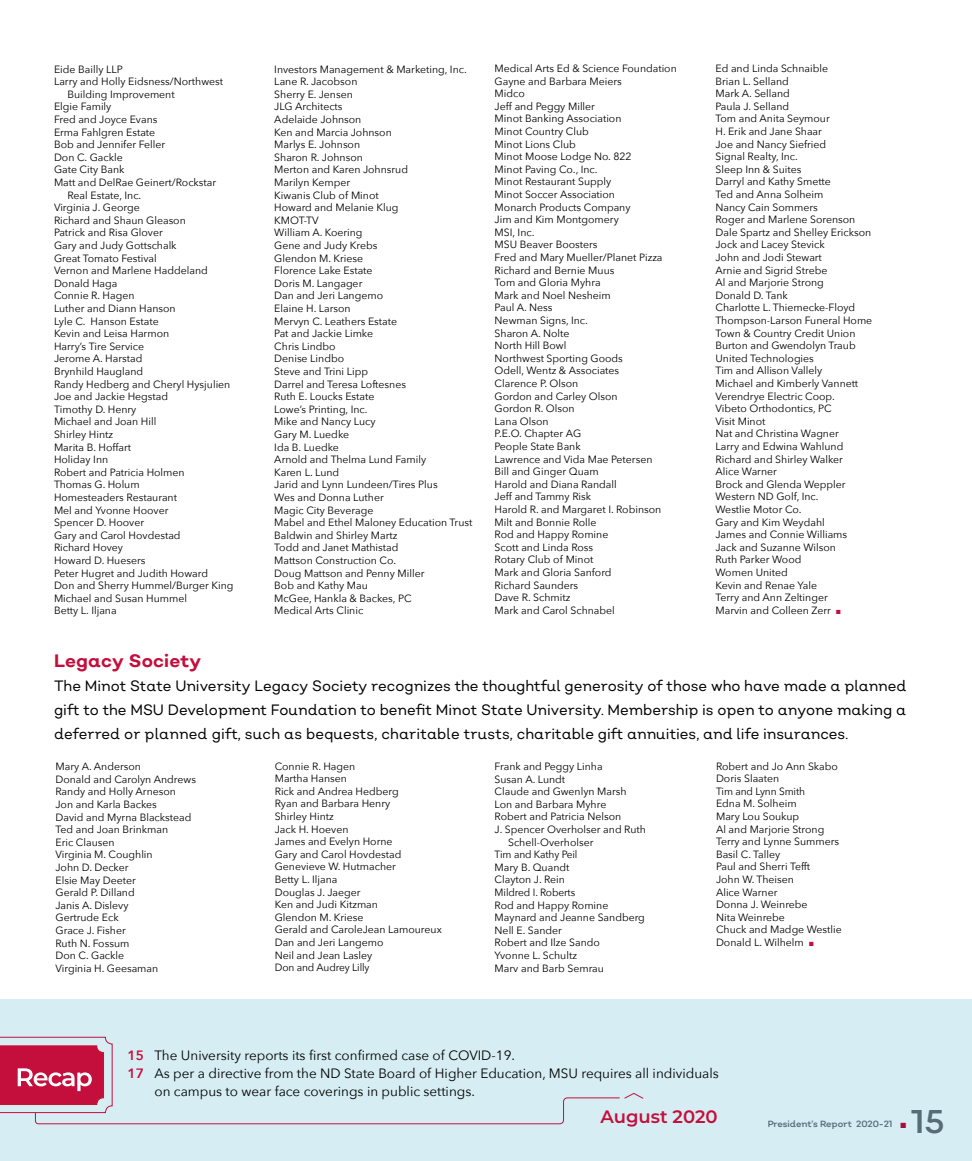
<style>
.page{position:relative;width:972px;height:1161px;background:#fff}
.page>*{position:absolute;margin:0;border:0;box-sizing:border-box;transform-origin:0 0}
.t1{font:33px "Nutmeg";color:#6a747b}
.t2{font:700 18px "Nutmeg";letter-spacing:.01em;color:#c40f3d}
.t3{font:600 18px "Montserrat";color:#c40f3d}
.t4{font:15px/24px "Nutmeg";color:#000;text-align:justify;scale:.95 1}
.t5{font:13.5px "Avenir Next";color:#000}
.t6{font:10.5px/12.6px "Avenir Next";color:#000}
.t7{font:9px "Nutmeg";letter-spacing:-.01em;color:#6a747b}
.s1{color:#c40f3d}
.s2{font-weight:600;color:#c40f3d}
</style>
<div class="page">
<div style="left:0;top:999px;width:972px;height:162px;background:#d6eef3"></div>
<svg style="left:0;top:1037px;width:644px;height:88px"></svg>
<p class="t6" style="left:54px;top:62px;width:70px">Eide Bailly LLP</p>
<p class="t6" style="left:54px;top:75px;width:171px">Larry and Holly Eidsness/Northwest</p>
<p class="t6" style="left:68px;top:87px;width:109px">Building Improvement</p>
<p class="t6" style="left:54px;top:100px;width:59px">Elgie Family</p>
<p class="t6" style="left:54px;top:113px;width:105px">Fred and Joyce Evans</p>
<p class="t6" style="left:54px;top:125px;width:103px">Erma Fahlgren Estate</p>
<p class="t6" style="left:54px;top:138px;width:113px">Bob and Jennifer Feller</p>
<p class="t6" style="left:54px;top:150px;width:70px">Don C. Gackle</p>
<p class="t6" style="left:54px;top:163px;width:72px">Gate City Bank</p>
<p class="t6" style="left:54px;top:176px;width:164px">Matt and DelRae Geinert/Rockstar</p>
<p class="t6" style="left:68px;top:188px;width:75px">Real Estate, Inc.</p>
<p class="t6" style="left:54px;top:201px;width:87px">Virginia J. George</p>
<p class="t6" style="left:54px;top:213px;width:133px">Richard and Shaun Gleason</p>
<p class="t6" style="left:54px;top:226px;width:110px">Patrick and Risa Glover</p>
<p class="t6" style="left:54px;top:239px;width:124px">Gary and Judy Gottschalk</p>
<p class="t6" style="left:54px;top:251px;width:104px">Great Tomato Festival</p>
<p class="t6" style="left:54px;top:264px;width:155px">Vernon and Marlene Haddeland</p>
<p class="t6" style="left:54px;top:276px;width:65px">Donald Haga</p>
<p class="t6" style="left:54px;top:289px;width:82px">Connie R. Hagen</p>
<p class="t6" style="left:54px;top:302px;width:123px">Luther and Diann Hanson</p>
<p class="t6" style="left:54px;top:314px;width:106px">Lyle C. Hanson Estate</p>
<p class="t6" style="left:54px;top:327px;width:117px">Kevin and Leisa Harmon</p>
<p class="t6" style="left:54px;top:339px;width:92px">Harry’s Tire Service</p>
<p class="t6" style="left:54px;top:352px;width:90px">Jerome A. Harstad</p>
<p class="t6" style="left:54px;top:365px;width:91px">Brynhild Haugland</p>
<p class="t6" style="left:54px;top:377px;width:178px">Randy Hedberg and Cheryl Hysjulien</p>
<p class="t6" style="left:54px;top:390px;width:116px">Joe and Jackie Hegstad</p>
<p class="t6" style="left:54px;top:402px;width:84px">Timothy D. Henry</p>
<p class="t6" style="left:54px;top:415px;width:104px">Michael and Joan Hill</p>
<p class="t6" style="left:54px;top:428px;width:61px">Shirley Hintz</p>
<p class="t6" style="left:54px;top:440px;width:79px">Marita B. Hoffart</p>
<p class="t6" style="left:54px;top:453px;width:56px">Holiday Inn</p>
<p class="t6" style="left:54px;top:465px;width:132px">Robert and Patricia Holmen</p>
<p class="t6" style="left:54px;top:478px;width:87px">Thomas G. Holum</p>
<p class="t6" style="left:54px;top:491px;width:125px">Homesteaders Restaurant</p>
<p class="t6" style="left:54px;top:503px;width:116px">Mel and Yvonne Hoover</p>
<p class="t6" style="left:54px;top:516px;width:92px">Spencer D. Hoover</p>
<p class="t6" style="left:54px;top:528px;width:128px">Gary and Carol Hovdestad</p>
<p class="t6" style="left:54px;top:541px;width:71px">Richard Hovey</p>
<p class="t6" style="left:54px;top:554px;width:93px">Howard D. Huesers</p>
<p class="t6" style="left:54px;top:566px;width:156px">Peter Hugret and Judith Howard</p>
<p class="t6" style="left:54px;top:579px;width:181px">Don and Sherry Hummel/Burger King</p>
<p class="t6" style="left:54px;top:591px;width:135px">Michael and Susan Hummel</p>
<p class="t6" style="left:54px;top:604px;width:64px">Betty L. Iljana</p>
<p class="t6" style="left:274px;top:62px;width:200px">Investors Management &amp; Marketing, Inc.<br>Lane R. Jacobson<br>Sherry E. Jensen<br>JLG Architects<br>Adelaide Johnson<br>Ken and Marcia Johnson<br>Marlys E. Johnson<br>Sharon R. Johnson<br>Merton and Karen Johnsrud<br>Marilyn Kemper<br>Kiwanis Club of Minot<br>Howard and Melanie Klug<br>KMOT-TV<br>William A. Koering<br>Gene and Judy Krebs<br>Glendon M. Kriese<br>Florence Lake Estate<br>Doris M. Langager<br>Dan and Jeri Langemo<br>Elaine H. Larson<br>Mervyn C. Leathers Estate<br>Pat and Jackie Limke<br>Chris Lindbo<br>Denise Lindbo<br>Steve and Trini Lipp<br>Darrel and Teresa Loftesnes<br>Ruth E. Loucks Estate<br>Lowe’s Printing, Inc.<br>Mike and Nancy Lucy<br>Gary M. Luedke<br>Ida B. Luedke<br>Arnold and Thelma Lund Family<br>Karen L. Lund<br>Jarid and Lynn Lundeen/Tires Plus<br>Wes and Donna Luther<br>Magic City Beverage<br>Mabel and Ethel Maloney Education Trust<br>Baldwin and Shirley Martz<br>Todd and Janet Mathistad<br>Mattson Construction Co.<br>Doug Mattson and Penny Miller<br>Bob and Kathy Mau<br>McGee, Hankla &amp; Backes, PC<br>Medical Arts Clinic</p>
<p class="t6" style="left:495px;top:62px;width:184px">Medical Arts Ed &amp; Science Foundation<br>Gayne and Barbara Meiers<br>Midco<br>Jeff and Peggy Miller<br>Minot Banking Association<br>Minot Country Club<br>Minot Lions Club<br>Minot Moose Lodge No. 822<br>Minot Paving Co., Inc.<br>Minot Restaurant Supply<br>Minot Soccer Association<br>Monarch Products Company<br>Jim and Kim Montgomery<br>MSI, Inc.<br>MSU Beaver Boosters<br>Fred and Mary Mueller/Planet Pizza<br>Richard and Bernie Muus<br>Tom and Gloria Myhra<br>Mark and Noel Nesheim<br>Paul A. Ness<br>Newman Signs, Inc.<br>Sharon A. Nolte<br>North Hill Bowl<br>Northwest Sporting Goods<br>Odell, Wentz &amp; Associates<br>Clarence P. Olson<br>Gordon and Carley Olson<br>Gordon R. Olson<br>Lana Olson<br>P.E.O. Chapter AG<br>People State Bank<br>Lawrence and Vida Mae Petersen<br>Bill and Ginger Quam<br>Harold and Diana Randall<br>Jeff and Tammy Risk<br>Harold R. and Margaret I. Robinson<br>Milt and Bonnie Rolle<br>Rod and Happy Romine<br>Scott and Linda Ross<br>Rotary Club of Minot<br>Mark and Gloria Sanford<br>Richard Saunders<br>Dave R. Schmitz<br>Mark and Carol Schnabel</p>
<p class="t6" style="left:716px;top:62px;width:158px">Ed and Linda Schnaible<br>Brian L. Selland<br>Mark A. Selland<br>Paula J. Selland<br>Tom and Anita Seymour<br>H. Erik and Jane Shaar<br>Joe and Nancy Siefried<br>Signal Realty, Inc.<br>Sleep Inn &amp; Suites<br>Darryl and Kathy Smette<br>Ted and Anna Solheim<br>Nancy Cain Sommers<br>Roger and Marlene Sorenson<br>Dale Spartz and Shelley Erickson<br>Jock and Lacey Stevick<br>John and Jodi Stewart<br>Arnie and Sigrid Strebe<br>Al and Marjorie Strong<br>Donald D. Tank<br>Charlotte L. Thiemecke-Floyd<br>Thompson-Larson Funeral Home<br>Town &amp; Country Credit Union<br>Burton and Gwendolyn Traub<br>United Technologies<br>Tim and Allison Vallely<br>Michael and Kimberly Vannett<br>Verendrye Electric Coop.<br>Vibeto Orthodontics, PC<br>Visit Minot<br>Nat and Christina Wagner<br>Larry and Edwina Wahlund<br>Richard and Shirley Walker<br>Alice Warner<br>Brock and Glenda Weppler<br>Western ND Golf, Inc.<br>Westlie Motor Co.<br>Gary and Kim Weydahl<br>James and Connie Williams<br>Jack and Suzanne Wilson<br>Ruth Parker Wood<br>Women United<br>Kevin and Renae Yale<br>Terry and Ann Zeltinger<br>Marvin and Colleen Zerr <span class="s1">■</span></p>
<h2 class="t2" style="left:54px;top:649px;width:149px">Legacy Society</h2>
<p class="t4" style="left:54px;top:674px;width:899px">The Minot State University Legacy Society recognizes the thoughtful generosity of those who have made a planned gift to the MSU Development Foundation to benefit Minot State University. Membership is open to anyone making a deferred or planned gift, such as bequests, charitable trusts, charitable gift annuities, and life insurances.</p>
<p class="t6" style="left:56px;top:760px;width:142px">Mary A. Anderson<br>Donald and Carolyn Andrews<br>Randy and Holly Arneson<br>Jon and Karla Backes<br>David and Myrna Blackstead<br>Ted and Joan Brinkman<br>Eric Clausen<br>Virginia M. Coughlin<br>John D. Decker<br>Elsie May Deeter<br>Gerald P. Dilland<br>Janis A. Dislevy<br>Gertrude Eck<br>Grace J. Fisher<br>Ruth N. Fossum<br>Don C. Gackle<br>Virginia H. Geesaman</p>
<p class="t6" style="left:275px;top:759px;width:169px">Connie R. Hagen<br>Martha Hansen<br>Rick and Andrea Hedberg<br>Ryan and Barbara Henry<br>Shirley Hintz<br>Jack H. Hoeven<br>James and Evelyn Horne<br>Gary and Carol Hovdestad<br>Genevieve W. Hutmacher<br>Betty L. Iljana<br>Douglas J. Jaeger<br>Ken and Judi Kitzman<br>Glendon M. Kriese<br>Gerald and CaroleJean Lamoureux<br>Dan and Jeri Langemo<br>Neil and Jean Lasley<br>Don and Audrey Lilly</p>
<p class="t6" style="left:495px;top:760px;width:109px">Frank and Peggy Linha</p>
<p class="t6" style="left:495px;top:772px;width:72px">Susan A. Lundt</p>
<p class="t6" style="left:495px;top:785px;width:134px">Claude and Gwenlyn Marsh</p>
<p class="t6" style="left:495px;top:797px;width:113px">Lon and Barbara Myhre</p>
<p class="t6" style="left:495px;top:810px;width:128px">Robert and Patricia Nelson</p>
<p class="t6" style="left:495px;top:823px;width:153px">J. Spencer Overholser and Ruth</p>
<p class="t6" style="left:508px;top:835px;width:87px">Schell-Overholser</p>
<p class="t6" style="left:495px;top:848px;width:84px">Tim and Kathy Peil</p>
<p class="t6" style="left:495px;top:860px;width:76px">Mary B. Quandt</p>
<p class="t6" style="left:495px;top:873px;width:72px">Clayton J. Rein</p>
<p class="t6" style="left:495px;top:886px;width:82px">Mildred I. Roberts</p>
<p class="t6" style="left:495px;top:898px;width:115px">Rod and Happy Romine</p>
<p class="t6" style="left:495px;top:911px;width:152px">Maynard and Jeanne Sandberg</p>
<p class="t6" style="left:495px;top:923px;width:69px">Nell E. Sander</p>
<p class="t6" style="left:495px;top:936px;width:107px">Robert and Ilze Sando</p>
<p class="t6" style="left:495px;top:949px;width:84px">Yvonne L. Schultz</p>
<p class="t6" style="left:495px;top:961px;width:111px">Marv and Barb Semrau</p>
<p class="t6" style="left:716px;top:759px;width:127px">Robert and Jo Ann Skabo<br>Doris Slaaten<br>Tim and Lynn Smith<br>Edna M. Solheim<br>Mary Lou Soukup<br>Al and Marjorie Strong<br>Terry and Lynne Summers<br>Basil C. Talley<br>Paul and Sherri Tefft<br>John W. Theisen<br>Alice Warner<br>Donna J. Weinrebe<br>Nita Weinrebe<br>Chuck and Madge Westlie<br>Donald L. Wilhelm <span class="s1">■</span></p>
<p class="t5" style="left:128px;top:1044px;width:389px"><span class="s2">15</span> The University reports its first confirmed case of COVID-19.</p>
<p class="t5" style="left:128px;top:1062px;width:593px"><span class="s2">17</span> As per a directive from the ND State Board of Higher Education, MSU requires all individuals</p>
<p class="t5" style="left:154px;top:1080px;width:322px">on campus to wear face coverings in public settings.</p>
<h2 class="t3" style="left:600px;top:1104px;width:119px">August 2020</h2>
<p class="t7" style="left:767px;top:1118px;width:140px">President’s Report 2020-21 <span class="s1">■</span></p>
<h1 class="t1" style="left:912px;top:1100px;width:35px">15</h1>
</div>
